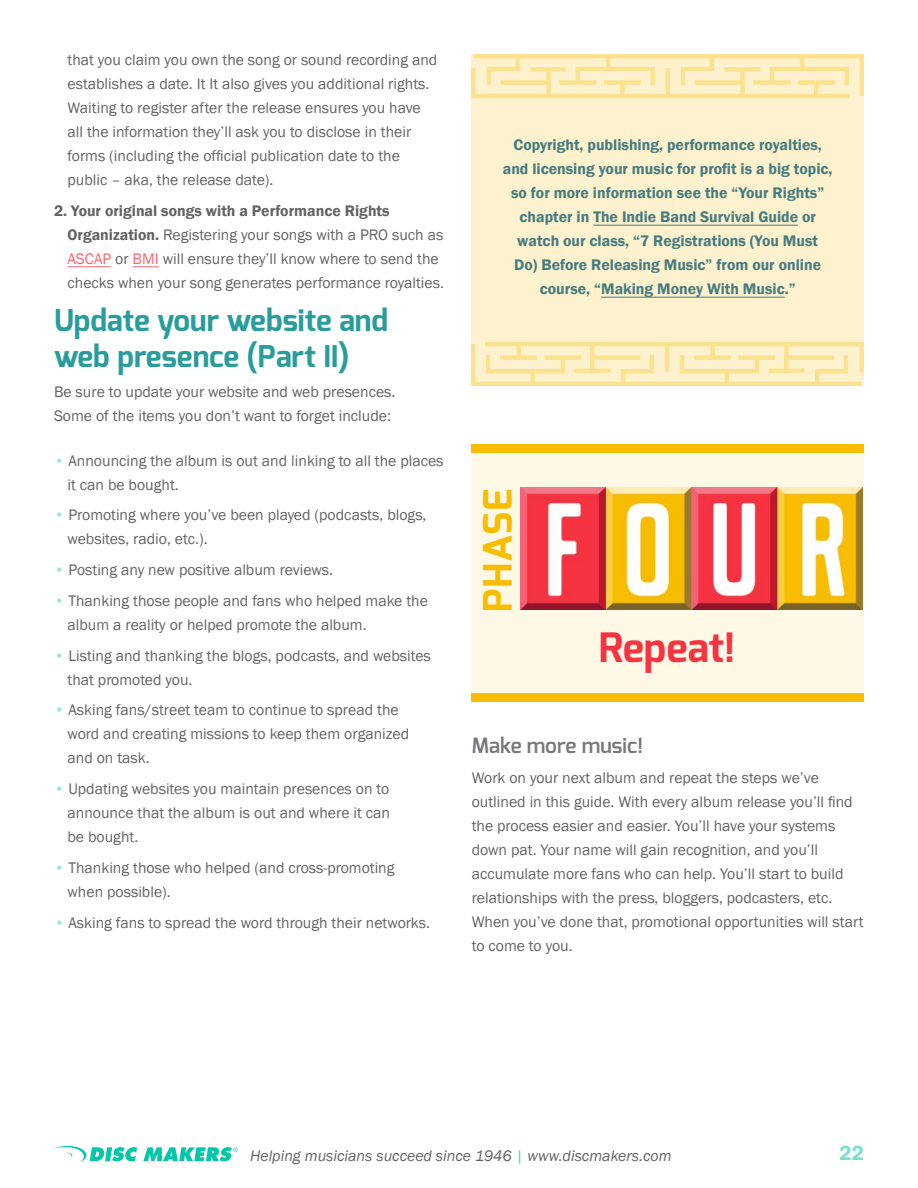
<style>
.page{position:relative;width:918px;height:1188px;background:#fff}
.page>*{position:absolute;margin:0;border:0;box-sizing:border-box;transform-origin:0 0}
.phase_title{font:700 40.5px "Exo";color:#f63341}
.Special_Heading{font:700 39.15px "Exo";letter-spacing:.02em;color:#f8bd01}
.HeadingGR{font:700 30px/36px "Exo";color:#289d9c}
.Subheading{font:600 21px "Exo";color:#76787b}
.t1{font:600 21px "Franklin Gothic";color:#7cddd2}
.bullet_list{font:15.75px/24px "Franklin Gothic";color:#636366}
.body{font:15.75px/24px "Franklin Gothic";color:#636366}
.Callout{font:600 15.75px/24px "Franklin Gothic";color:#467b7f;text-align:center}
.t2{font:italic 15.75px "Franklin Gothic";color:#636366}
.bullet_list-last_lin{font:15.75px "Franklin Gothic";color:#636366}
.s1{font-weight:600}
.s2{color:#f86670}
.s3{color:#9de6dd}
.s4{color:#41d6bd}
</style>
<div class="page">
<svg style="left:54px;top:1146px;width:184px;height:17px"></svg>
<div style="left:471px;top:54px;width:392px;height:332px;background:#fdf2cd"></div>
<svg style="left:470px;top:340px;width:394px;height:47px"></svg>
<svg style="left:470px;top:54px;width:394px;height:46px"></svg>
<hr style="left:68px;top:266px;width:43px;height:1px;background:#f86670">
<svg style="left:133px;top:266px;width:26px;height:1px"></svg>
<div style="left:472px;top:450px;width:392px;height:247px;background:#fef8e6"></div>
<img style="left:520px;top:487px;width:343px;height:123px">
<div style="left:471px;top:693px;width:392px;height:8px;background:#f8bd01"></div>
<div style="left:471px;top:444px;width:392px;height:9px;background:#f8bd01"></div>
<hr style="left:593px;top:225px;width:205px;height:1px;background:#467b7f">
<hr style="left:601px;top:297px;width:184px;height:1px;background:#467b7f">
<p class="bullet_list" style="left:68px;top:48px;width:371px">that you claim you own the song or sound recording and establishes a date. It It also gives you additional rights.<br>Waiting to register after the release ensures you have all the information they’ll ask you to disclose in their forms (including the official publication date to the public – aka, the release date).</p>
<p class="bullet_list" style="left:68px;top:199px;width:378px;text-indent:-14px"><span class="s1">2. Your original songs with a Performance Rights Organization.</span> Registering your songs with a PRO such as <span class="s2">ASCAP</span> or <span class="s2">BMI</span> will ensure they’ll know where to send the checks when your song generates performance royalties.</p>
<p class="HeadingGR" style="left:54px;top:302px;width:336px">Update your website and web presence (Part II)</p>
<p class="body" style="left:54px;top:380px;width:343px">Be sure to update your website and web presences.<br>Some of the items you don’t want to forget include:</p>
<p class="bullet_list" style="left:68px;top:449px;width:378px;text-indent:-14px"><span class="s3">•</span> Announcing the album is out and linking to all the places it can be bought.</p>
<p class="bullet_list" style="left:68px;top:503px;width:361px;text-indent:-14px"><span class="s3">•</span> Promoting where you’ve been played (podcasts, blogs, websites, radio, etc.).</p>
<p class="bullet_list" style="left:54px;top:558px;width:281px"><span class="s3">•</span> Posting any new positive album reviews.</p>
<p class="bullet_list" style="left:68px;top:589px;width:362px;text-indent:-14px"><span class="s3">•</span> Thanking those people and fans who helped make the album a reality or helped promote the album.</p>
<p class="bullet_list" style="left:68px;top:644px;width:365px;text-indent:-14px"><span class="s3">•</span> Listing and thanking the blogs, podcasts, and websites that promoted you.</p>
<p class="bullet_list" style="left:68px;top:698px;width:343px;text-indent:-14px"><span class="s3">•</span> Asking fans/street team to continue to spread the word and creating missions to keep them organized and on task.</p>
<p class="bullet_list" style="left:68px;top:777px;width:324px;text-align:justify;text-indent:-14px"><span class="s3">•</span> Updating websites you maintain presences on to announce that the album is out and where it can be bought.</p>
<p class="bullet_list" style="left:68px;top:856px;width:329px;text-indent:-14px"><span class="s3">•</span> Thanking those who helped (and cross-promoting when possible).</p>
<p class="bullet_list-last_lin" style="left:54px;top:913px;width:378px"><span class="s3">•</span> Asking fans to spread the word through their networks.</p>
<p class="Callout" style="left:503px;top:133px;width:331px">Copyright, publishing, performance royalties, and licensing your music for profit is a big topic, so for more information see the “Your Rights” chapter in The Indie Band Survival Guide or watch our class, “7 Registrations (You Must<br>Do) Before Releasing Music” from our online course, “Making Money With Music.”</p>
<p class="Special_Heading" style="left:472px;top:612px;width:125px;rotate:-90deg">PHASE</p>
<p class="phase_title" style="left:599px;top:621px;width:138px">Repeat!</p>
<p class="Subheading" style="left:472px;top:732px;width:173px">Make more music!</p>
<p class="body" style="left:472px;top:767px;width:393px">Work on your next album and repeat the steps we’ve outlined in this guide. With every album release you’ll find the process easier and easier. You’ll have your systems down pat. Your name will gain recognition, and you’ll accumulate more fans who can help. You’ll start to build relationships with the press, bloggers, podcasters, etc.<br>When you’ve done that, promotional opportunities will start to come to you.</p>
<p class="t2" style="left:250px;top:1145px;width:423px">Helping musicians succeed since 1946 <span class="s4">|</span> www.discmakers.com</p>
<h3 class="t1" style="left:839px;top:1140px;width:26px">22</h3>
</div>
